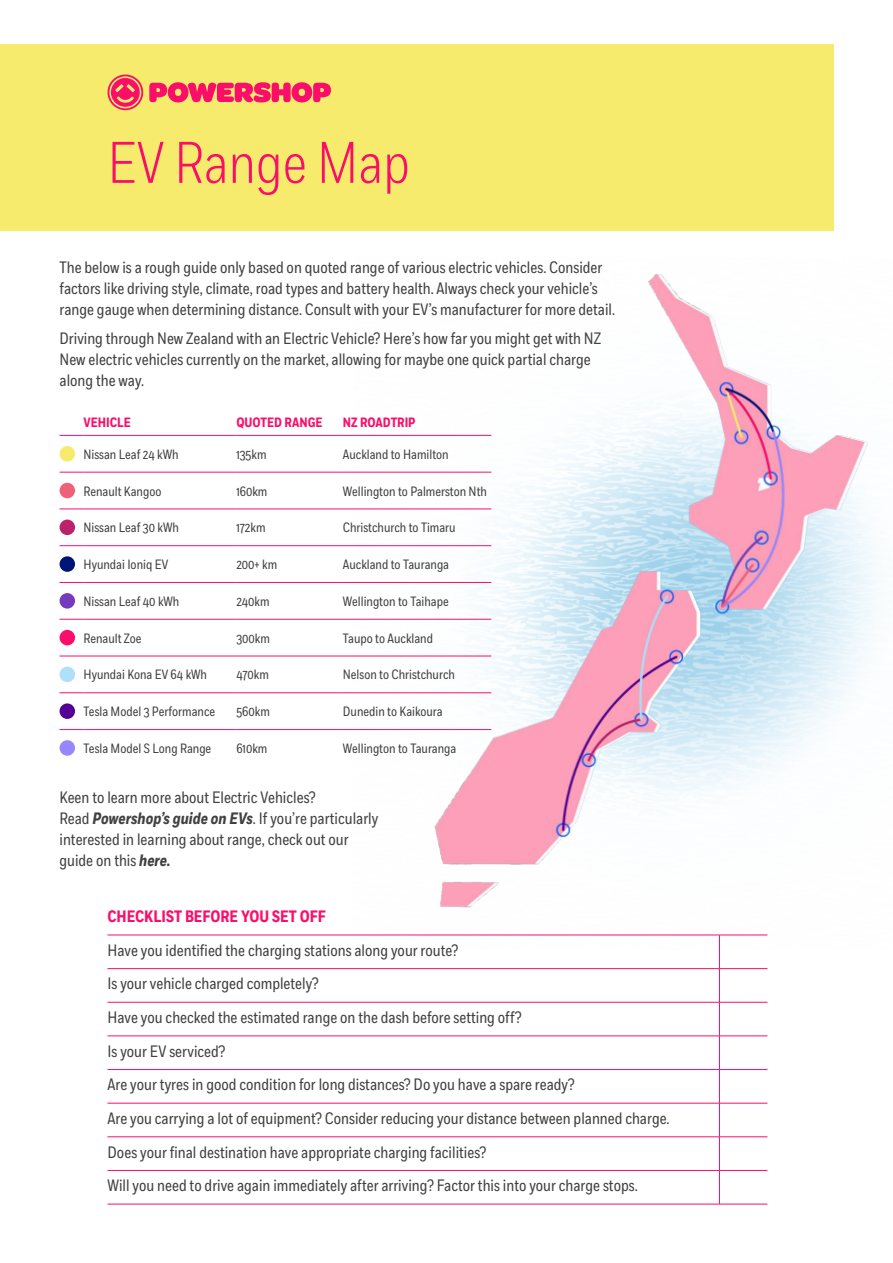
<style>
.page{position:relative;width:893px;height:1263px;background:#fff}
.page>*{position:absolute;margin:0;border:0;box-sizing:border-box;transform-origin:0 0}
.t1{font:300 58.5px "Fort Cond";color:#fa0e6a}
.t2{font:16.5px/33.6px "Fort Cond";color:#414042}
.t3{font:700 16.5px "Fort Cond";color:#fa0e6a}
.t4{font:13.5px "Fort Cond";color:#414042}
.t5{font:700 13.5px "Fort Cond";color:#fa0e6a}
.s1{font-weight:700;font-style:italic}
</style>
<div class="page">
<div style="left:0;top:45px;width:833px;height:186px;background:#f6eb6d"></div>
<hr style="left:108px;top:968px;width:611px;height:1px;background:#fa0e6a">
<hr style="left:719px;top:969px;width:1px;height:33px;background:#fa0e6a">
<hr style="left:108px;top:1002px;width:611px;height:1px;background:#fa0e6a">
<hr style="left:719px;top:1002px;width:48px;height:1px;background:#fa0e6a">
<hr style="left:719px;top:1002px;width:1px;height:34px;background:#fa0e6a">
<hr style="left:108px;top:1036px;width:611px;height:1px;background:#fa0e6a">
<hr style="left:719px;top:1036px;width:48px;height:1px;background:#fa0e6a">
<hr style="left:719px;top:1036px;width:1px;height:33px;background:#fa0e6a">
<hr style="left:108px;top:1069px;width:611px;height:1px;background:#fa0e6a">
<hr style="left:719px;top:1069px;width:48px;height:1px;background:#fa0e6a">
<hr style="left:719px;top:1070px;width:1px;height:33px;background:#fa0e6a">
<hr style="left:108px;top:1103px;width:611px;height:1px;background:#fa0e6a">
<hr style="left:719px;top:1103px;width:48px;height:1px;background:#fa0e6a">
<hr style="left:719px;top:1103px;width:1px;height:33px;background:#fa0e6a">
<hr style="left:108px;top:1136px;width:611px;height:1px;background:#fa0e6a">
<hr style="left:719px;top:1136px;width:48px;height:1px;background:#fa0e6a">
<hr style="left:719px;top:1137px;width:1px;height:33px;background:#fa0e6a">
<hr style="left:719px;top:1170px;width:1px;height:34px;background:#fa0e6a">
<hr style="left:108px;top:935px;width:611px;height:1px;background:#fa0e6a">
<hr style="left:108px;top:1170px;width:611px;height:1px;background:#fa0e6a">
<hr style="left:719px;top:1170px;width:48px;height:1px;background:#fa0e6a">
<hr style="left:108px;top:1204px;width:611px;height:1px;background:#fa0e6a">
<hr style="left:719px;top:1204px;width:48px;height:1px;background:#fa0e6a">
<svg style="left:149px;top:82px;width:182px;height:20px"></svg>
<svg style="left:108px;top:75px;width:35px;height:35px"></svg>
<img style="left:352px;top:219px;width:527px;height:751px">
<svg style="left:60px;top:435px;width:24px;height:1px"></svg>
<hr style="left:84px;top:435px;width:152px;height:1px;background:#fa0e6a">
<hr style="left:236px;top:435px;width:107px;height:1px;background:#fa0e6a">
<hr style="left:343px;top:435px;width:148px;height:1px;background:#fa0e6a">
<svg style="left:60px;top:472px;width:24px;height:1px"></svg>
<hr style="left:84px;top:472px;width:152px;height:1px;background:#fa0e6a">
<hr style="left:236px;top:472px;width:107px;height:1px;background:#fa0e6a">
<hr style="left:343px;top:472px;width:148px;height:1px;background:#fa0e6a">
<svg style="left:60px;top:509px;width:24px;height:1px"></svg>
<hr style="left:84px;top:509px;width:152px;height:1px;background:#fa0e6a">
<hr style="left:236px;top:509px;width:107px;height:1px;background:#fa0e6a">
<hr style="left:343px;top:509px;width:148px;height:1px;background:#fa0e6a">
<svg style="left:60px;top:545px;width:24px;height:1px"></svg>
<hr style="left:84px;top:545px;width:152px;height:1px;background:#fa0e6a">
<hr style="left:236px;top:545px;width:107px;height:1px;background:#fa0e6a">
<hr style="left:343px;top:545px;width:148px;height:1px;background:#fa0e6a">
<svg style="left:60px;top:582px;width:24px;height:1px"></svg>
<hr style="left:84px;top:582px;width:152px;height:1px;background:#fa0e6a">
<hr style="left:236px;top:582px;width:107px;height:1px;background:#fa0e6a">
<hr style="left:343px;top:582px;width:148px;height:1px;background:#fa0e6a">
<svg style="left:60px;top:619px;width:24px;height:1px"></svg>
<hr style="left:84px;top:619px;width:152px;height:1px;background:#fa0e6a">
<hr style="left:236px;top:619px;width:107px;height:1px;background:#fa0e6a">
<hr style="left:343px;top:619px;width:148px;height:1px;background:#fa0e6a">
<svg style="left:60px;top:656px;width:24px;height:1px"></svg>
<hr style="left:84px;top:656px;width:152px;height:1px;background:#fa0e6a">
<hr style="left:236px;top:656px;width:107px;height:1px;background:#fa0e6a">
<hr style="left:343px;top:656px;width:148px;height:1px;background:#fa0e6a">
<svg style="left:60px;top:692px;width:24px;height:1px"></svg>
<hr style="left:84px;top:692px;width:152px;height:1px;background:#fa0e6a">
<hr style="left:236px;top:692px;width:107px;height:1px;background:#fa0e6a">
<hr style="left:343px;top:692px;width:148px;height:1px;background:#fa0e6a">
<svg style="left:60px;top:729px;width:24px;height:1px"></svg>
<hr style="left:84px;top:729px;width:152px;height:1px;background:#fa0e6a">
<hr style="left:236px;top:729px;width:107px;height:1px;background:#fa0e6a">
<hr style="left:343px;top:729px;width:148px;height:1px;background:#fa0e6a">
<div style="left:60px;top:446px;width:15px;height:15px;background:#f7eb6e;border-radius:50%"></div>
<div style="left:60px;top:483px;width:15px;height:15px;background:#ef6079;border-radius:50%"></div>
<div style="left:60px;top:519px;width:15px;height:16px;background:#bc216b;border-radius:50%"></div>
<div style="left:60px;top:556px;width:15px;height:16px;background:#001478;border-radius:50%"></div>
<div style="left:60px;top:593px;width:15px;height:16px;background:#753bbd;border-radius:50%"></div>
<div style="left:60px;top:630px;width:15px;height:15px;background:#fa0e6a;border-radius:50%"></div>
<div style="left:60px;top:667px;width:15px;height:15px;background:#afdffa;border-radius:50%"></div>
<div style="left:60px;top:703px;width:15px;height:16px;background:#540094;border-radius:50%"></div>
<div style="left:60px;top:740px;width:15px;height:16px;background:#9787ff;border-radius:50%"></div>
<h1 class="t1" style="left:108px;top:128px;width:304px">EV Range Map</h1>
<p class="t2" style="left:60px;top:257px;width:557px;line-height:21px">The below is a rough guide only based on quoted range of various electric vehicles. Consider factors like driving style, climate, road types and battery health. Always check your vehicle’s range gauge when determining distance. Consult with your EV’s manufacturer for more detail.</p>
<p class="t2" style="left:60px;top:328px;width:543px;line-height:21px">Driving through New Zealand with an Electric Vehicle? Here’s how far you might get with NZ<br>New electric vehicles currently on the market, allowing for maybe one quick partial charge along the way.</p>
<p class="t5" style="left:84px;top:414px;width:49px">VEHICLE</p>
<p class="t5" style="left:236px;top:414px;width:88px">QUOTED RANGE</p>
<p class="t5" style="left:343px;top:414px;width:74px">NZ ROADTRIP</p>
<p class="t4" style="left:84px;top:446px;width:97px">Nissan Leaf 24 kWh</p>
<p class="t4" style="left:236px;top:446px;width:32px">135km</p>
<p class="t4" style="left:343px;top:446px;width:107px">Auckland to Hamilton</p>
<p class="t4" style="left:84px;top:483px;width:79px">Renault Kangoo</p>
<p class="t4" style="left:236px;top:483px;width:33px">160km</p>
<p class="t4" style="left:343px;top:483px;width:146px">Wellington to Palmerston Nth</p>
<p class="t4" style="left:84px;top:520px;width:97px">Nissan Leaf 30 kWh</p>
<p class="t4" style="left:236px;top:520px;width:31px">172km</p>
<p class="t4" style="left:343px;top:520px;width:114px">Christchurch to Timaru</p>
<p class="t4" style="left:84px;top:556px;width:86px">Hyundai Ioniq EV</p>
<p class="t4" style="left:236px;top:556px;width:42px">200+ km</p>
<p class="t4" style="left:343px;top:556px;width:108px">Auckland to Tauranga</p>
<p class="t4" style="left:84px;top:593px;width:97px">Nissan Leaf 40 kWh</p>
<p class="t4" style="left:236px;top:593px;width:35px">240km</p>
<p class="t4" style="left:343px;top:593px;width:107px">Wellington to Taihape</p>
<p class="t4" style="left:84px;top:630px;width:60px">Renault Zoe</p>
<p class="t4" style="left:236px;top:630px;width:35px">300km</p>
<p class="t4" style="left:343px;top:630px;width:92px">Taupo to Auckland</p>
<p class="t4" style="left:84px;top:667px;width:125px">Hyundai Kona EV 64 kWh</p>
<p class="t4" style="left:236px;top:667px;width:34px">470km</p>
<p class="t4" style="left:343px;top:667px;width:114px">Nelson to Christchurch</p>
<p class="t4" style="left:84px;top:703px;width:133px">Tesla Model 3 Performance</p>
<p class="t4" style="left:236px;top:703px;width:35px">560km</p>
<p class="t4" style="left:343px;top:703px;width:101px">Dunedin to Kaikoura</p>
<p class="t4" style="left:84px;top:740px;width:129px">Tesla Model S Long Range</p>
<p class="t4" style="left:236px;top:740px;width:33px">610km</p>
<p class="t4" style="left:343px;top:740px;width:115px">Wellington to Tauranga</p>
<p class="t2" style="left:60px;top:787px;width:320px;line-height:21px">Keen to learn more about Electric Vehicles?<br>Read <span class="s1">Powershop’s guide on EVs</span>. If you’re particularly interested in learning about range, check out our guide on this <span class="s1">here.</span></p>
<p class="t3" style="left:108px;top:906px;width:220px">CHECKLIST BEFORE YOU SET OFF</p>
<p class="t2" style="left:108px;top:934px;width:564px">Have you identified the charging stations along your route?<br>Is your vehicle charged completely?<br>Have you checked the estimated range on the dash before setting off?<br>Is your EV serviced?<br>Are your tyres in good condition for long distances? Do you have a spare ready?<br>Are you carrying a lot of equipment? Consider reducing your distance between planned charge.<br>Does your final destination have appropriate charging facilities?<br>Will you need to drive again immediately after arriving? Factor this into your charge stops.</p>
</div>
